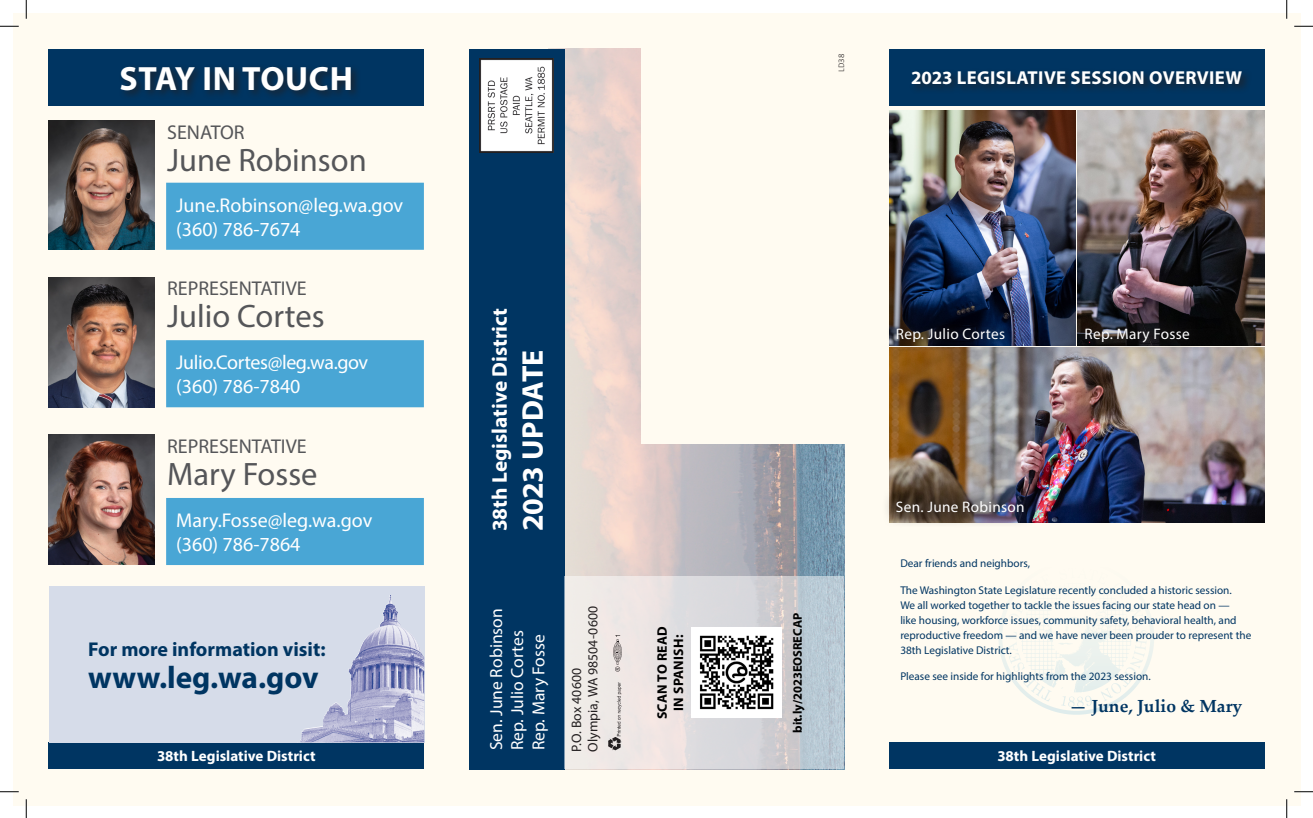
<style>
.page{position:relative;width:1313px;height:818px;background:#fff}
.page>*{position:absolute;margin:0;border:0;box-sizing:border-box;transform-origin:0 0}
.t1{font:700 33.75px "Myriad Pro";letter-spacing:.02em;color:#fff}
.t2{font:32.5px "Myriad Pro";color:#555659}
.t3{font:700 31.25px "Myriad Pro";color:#003562}
.t4{font:700 30px "Myriad Pro";letter-spacing:-.01em;color:#fff}
.t5{font:700 21.25px "Myriad Pro";letter-spacing:-.005em;color:#fff}
.t6{font:20px/24px "Myriad Pro";color:#fff}
.t7{font:20px/24px "Myriad Pro";letter-spacing:-.02em;color:#fff}
.t8{font:20px "Myriad Pro";color:#555659}
.t9{font:700 20px "Myriad Pro";color:#003562}
.t10{font:700 18.75px "Myriad Pro";letter-spacing:.02em;color:#fff}
.t11{font:17.5px/21.2px "Myriad Pro";color:#fff}
.t12{font:700 17.5px "Palatino Linotype";color:#003562}
.t13{font:15.25px "Myriad Pro";letter-spacing:.02em;color:#fff}
.t14{font:700 15px "Myriad Pro";color:#fff}
.t15{font:13.75px/16.5px "Myriad Pro";letter-spacing:.005em;color:#231f20}
.t16{font:700 13.75px/16.5px "Myriad Pro";letter-spacing:.02em;color:#000;text-align:center}
.t17{font:700 12.5px "Myriad Pro";color:#000}
.t18{font:11.25px/15px "Myriad Pro";color:#003562}
.t19{font:300 8.75px "Calibri";color:#231f20}
</style>
<div class="page">
<div style="left:12px;top:12px;width:1288px;height:793px;background:#fffbf1"></div>
<img style="left:999px;top:613px;width:155px;height:102px">
<div style="left:889px;top:49px;width:375px;height:57px;background:#003562"></div>
<div style="left:909px;top:68px;width:342px;height:27px;background:#231f20;opacity:.75"></div>
<div style="left:889px;top:742px;width:375px;height:27px;background:#003562"></div>
<div style="left:49px;top:742px;width:375px;height:27px;background:#003562"></div>
<img style="left:564px;top:49px;width:280px;height:527px">
<div style="left:469px;top:49px;width:95px;height:720px;background:#003562"></div>
<svg style="left:564px;top:576px;width:280px;height:193px;background:#dbdadc"></svg>
<div style="left:641px;top:49px;width:207px;height:395px;background:#fffbf1"></div>
<img style="left:889px;top:111px;width:186px;height:234px">
<img style="left:1078px;top:111px;width:186px;height:234px">
<img style="left:889px;top:347px;width:375px;height:175px">
<img style="left:887px;top:487px;width:151px;height:37px">
<svg style="left:1070px;top:313px;width:133px;height:42px;background:#403e41"></svg>
<svg style="left:889px;top:318px;width:125px;height:32px;background:#282933"></svg>
<div style="left:49px;top:49px;width:375px;height:56px;background:#003562"></div>
<div style="left:119px;top:63px;width:242px;height:37px;background:#231f20;opacity:.75"></div>
<div style="left:166px;top:183px;width:258px;height:67px;background:#49a6d5"></div>
<img style="left:49px;top:120px;width:106px;height:129px">
<div style="left:166px;top:498px;width:258px;height:67px;background:#49a6d5"></div>
<img style="left:49px;top:435px;width:106px;height:130px">
<div style="left:166px;top:340px;width:258px;height:67px;background:#49a6d5"></div>
<img style="left:49px;top:277px;width:106px;height:131px">
<div style="left:49px;top:586px;width:375px;height:156px;background:#d6dce9"></div>
<img style="left:372px;top:595px;width:18px;height:37px">
<img style="left:479px;top:59px;width:75px;height:93px">
<img style="left:609px;top:674px;width:13px;height:76px">
<svg style="left:613px;top:635px;width:9px;height:36px"></svg>
<img style="left:692px;top:627px;width:90px;height:90px">
<svg style="left:0;top:25px;width:19px;height:2px"></svg>
<svg style="left:1294px;top:25px;width:18px;height:2px"></svg>
<svg style="left:0;top:790px;width:19px;height:2px"></svg>
<svg style="left:1294px;top:790px;width:18px;height:2px"></svg>
<svg style="left:25px;top:0;width:2px;height:19px"></svg>
<svg style="left:25px;top:799px;width:2px;height:19px"></svg>
<svg style="left:1285px;top:0;width:2px;height:19px"></svg>
<svg style="left:1285px;top:799px;width:2px;height:19px"></svg>
<h1 class="t1" style="left:120px;top:56px;width:235px">STAY IN TOUCH</h1>
<h3 class="t8" style="left:167px;top:120px;width:79px">SENATOR</h3>
<h2 class="t2" style="left:167px;top:140px;width:201px">June Robinson</h2>
<h3 class="t6" style="left:176px;top:193px;width:228px">June.Robinson@leg.wa.gov (360) 786-7674</h3>
<h3 class="t8" style="left:167px;top:276px;width:141px">REPRESENTATIVE</h3>
<h2 class="t2" style="left:167px;top:296px;width:159px">Julio Cortes</h2>
<h3 class="t7" style="left:176px;top:350px;width:194px">Julio.Cortes@leg.wa.gov (360) 786-7840</h3>
<h3 class="t8" style="left:167px;top:433px;width:141px">REPRESENTATIVE</h3>
<h2 class="t2" style="left:167px;top:454px;width:152px">Mary Fosse</h2>
<h3 class="t6" style="left:176px;top:508px;width:198px">Mary.Fosse@leg.wa.gov (360) 786-7864</h3>
<h3 class="t5" style="left:486px;top:531px;width:224px;rotate:-90deg">38th Legislative District</h3>
<h3 class="t4" style="left:513px;top:531px;width:183px;rotate:-90deg">2023 UPDATE</h3>
<p class="t19" style="left:835px;top:72px;width:20px;rotate:-90deg">LD38</p>
<h3 class="t10" style="left:911px;top:66px;width:332px">2023 LEGISLATIVE SESSION OVERVIEW</h3>
<h3 class="t13" style="left:896px;top:324px;width:111px">Rep. Julio Cortes</h3>
<h3 class="t13" style="left:1084px;top:324px;width:107px">Rep. Mary Fosse</h3>
<h3 class="t13" style="left:896px;top:498px;width:130px">Sen. June Robinson</h3>
<p class="t18" style="left:900px;top:556px;width:131px">Dear friends and neighbors,</p>
<p class="t18" style="left:900px;top:582px;width:352px">The Washington State Legislature recently concluded a historic session.<br>We all worked together to tackle the issues facing our state head on —<br>like housing, workforce issues, community safety, behavioral health, and reproductive freedom — and we have never been prouder to represent the 38th Legislative District.</p>
<p class="t18" style="left:900px;top:668px;width:252px">Please see inside for highlights from the 2023 session.</p>
<h3 class="t12" style="left:1069px;top:693px;width:174px">— June, Julio &amp; Mary</h3>
<h3 class="t11" style="left:485px;top:750px;width:143px;rotate:-90deg">Sen. June Robinson<br>Rep. Julio Cortes<br>Rep. Mary Fosse</h3>
<p class="t15" style="left:568px;top:751px;width:147px;rotate:-90deg">P.O. Box 40600<br>Olympia, WA 98504-0600</p>
<p class="t17" style="left:789px;top:732px;width:121px;rotate:-90deg">bit.ly/2023EOSRECAP</p>
<p class="t16" style="left:653px;top:719px;width:94px;rotate:-90deg">SCAN TO READ<br>IN SPANISH:</p>
<h3 class="t9" style="left:88px;top:635px;width:239px">For more information visit:</h3>
<h3 class="t3" style="left:88px;top:657px;width:232px">www.leg.wa.gov</h3>
<h3 class="t14" style="left:157px;top:746px;width:160px">38th Legislative District</h3>
<h3 class="t14" style="left:997px;top:746px;width:160px">38th Legislative District</h3>
</div>
